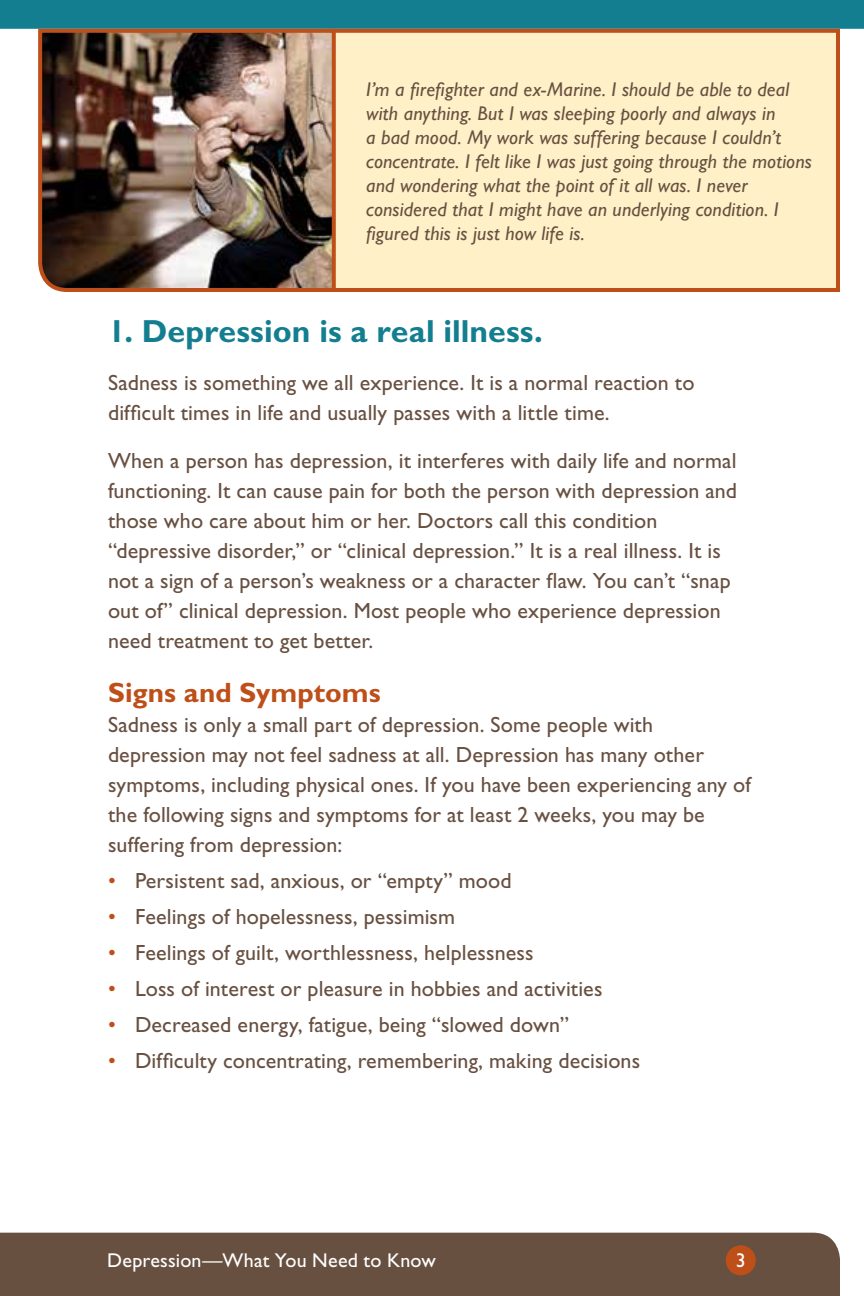
<style>
.page{position:relative;width:864px;height:1296px;background:#fff}
.page>*{position:absolute;margin:0;border:0;box-sizing:border-box;transform-origin:0 0}
.t1{font:700 32px "Gill Sans Std";color:#137e90}
.t2{font:700 28px "Gill Sans Std";letter-spacing:.005em;color:#be4f18}
.t3{font:22px/30px "Gill Sans Std";letter-spacing:.005em;color:#685041}
.t4{font:italic 20px/24px "Gill Sans Std";letter-spacing:.005em;color:#685041}
.t5{font:20px "Gill Sans Std";letter-spacing:.01em;color:#fff}
.s1{color:#be4f18}
</style>
<div class="page">
<div style="left:0;top:0;width:864px;height:29px;background:#137e90"></div>
<div style="left:0;top:1233px;width:840px;height:63px;background:#685041"></div>
<div style="left:325px;top:29px;width:515px;height:263px;background:#fff0c7;border:4px solid #be4f18"></div>
<img style="left:36px;top:27px;width:302px;height:265px">
<div style="left:726px;top:1245px;width:30px;height:30px;background:#be4f18;border-radius:50%"></div>
<p class="t4" style="left:366px;top:77px;width:447px">I’m a firefighter and ex-Marine. I should be able to deal with anything. But I was sleeping poorly and always in<br>a bad mood. My work was suffering because I couldn’t concentrate. I felt like I was just going through the motions and wondering what the point of it all was. I never considered that I might have an underlying condition. I figured this is just how life is.</p>
<h2 class="t1" style="left:108px;top:312px;width:436px">1. Depression is a real illness.</h2>
<p class="t3" style="left:108px;top:368px;width:588px">Sadness is something we all experience. It is a normal reaction to difficult times in life and usually passes with a little time.</p>
<p class="t3" style="left:108px;top:446px;width:631px">When a person has depression, it interferes with daily life and normal functioning. It can cause pain for both the person with depression and those who care about him or her. Doctors call this condition “depressive disorder,” or “clinical depression.” It is a real illness. It is not a sign of a person’s weakness or a character flaw. You can’t “snap out of” clinical depression. Most people who experience depression need treatment to get better.</p>
<h3 class="t2" style="left:108px;top:676px;width:274px">Signs and Symptoms</h3>
<p class="t3" style="left:108px;top:710px;width:644px">Sadness is only a small part of depression. Some people with depression may not feel sadness at all. Depression has many other symptoms, including physical ones. If you have been experiencing any of the following signs and symptoms for at least 2 weeks, you may be suffering from depression:</p>
<p class="t3" style="left:108px;top:866px;width:405px"><span class="s1">•</span> Persistent sad, anxious, or “empty” mood</p>
<p class="t3" style="left:108px;top:902px;width:349px"><span class="s1">•</span> Feelings of hopelessness, pessimism</p>
<p class="t3" style="left:108px;top:938px;width:427px"><span class="s1">•</span> Feelings of guilt, worthlessness, helplessness</p>
<p class="t3" style="left:108px;top:974px;width:496px"><span class="s1">•</span> Loss of interest or pleasure in hobbies and activities</p>
<p class="t3" style="left:108px;top:1010px;width:463px"><span class="s1">•</span> Decreased energy, fatigue, being “slowed down”</p>
<p class="t3" style="left:108px;top:1046px;width:534px"><span class="s1">•</span> Difficulty concentrating, remembering, making decisions</p>
<p class="t5" style="left:107px;top:1249px;width:330px">Depression—What You Need to Know</p>
<p class="t5" style="left:736px;top:1249px;width:11px">3</p>
</div>
